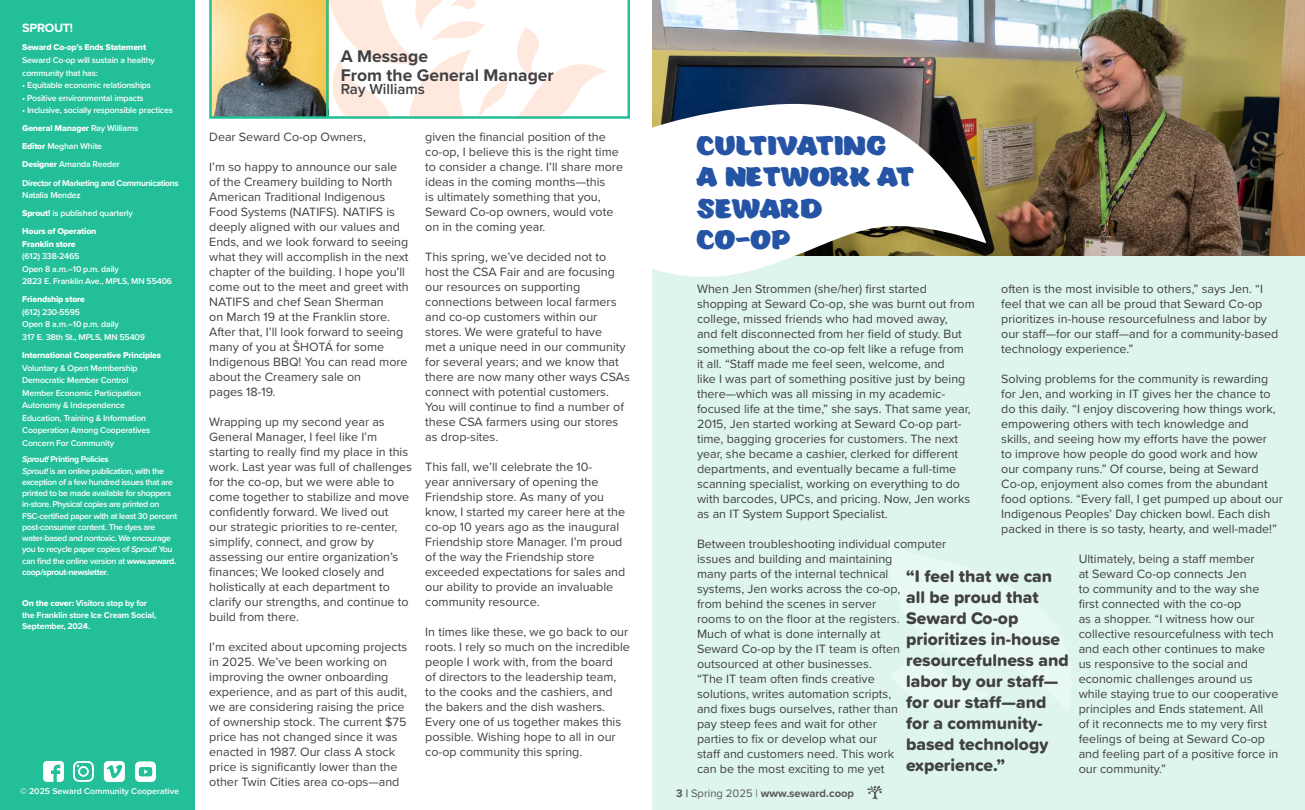
<style>
.page{position:relative;width:1305px;height:810px;background:#fff}
.page>*{position:absolute;margin:0;border:0;box-sizing:border-box;transform-origin:0 0}
.t1{font:700 25.12px/31.2px "Eds Market";color:#2654a5}
.t2{font:17.5px/21px "Proxima Soft Extrabld";color:#414042}
.t3{font:700 17.5px/18.8px "Proxima Nova";color:#414042}
.t4{font:600 15px "Proxima Nova";color:#414042}
.t5{font:12.5px/15px "Proxima Nova";color:#414042}
.t6{font:700 12.5px "Proxima Nova";letter-spacing:-.02em;color:#fff}
.t7{font:700 11.25px "Proxima Nova";color:#58595b}
.t8{font:600 8.75px/12.5px "Proxima Nova";letter-spacing:-.02em;color:#fff}
.t9{font:600 8.75px/11.2px "Proxima Nova";letter-spacing:-.04em;color:#fff}
.t10{font:8.75px/12.5px "Proxima Nova Extrabld";letter-spacing:-.02em;color:#fff}
.t11{font:700 8.75px/11.2px "Proxima Nova";letter-spacing:-.02em;color:#fff}
.t12{font:700 8.75px/18.1px "Proxima Nova";letter-spacing:-.04em;color:#fff}
.t13{font:600 8.75px "Proxima Nova";color:#fff}
.s1{font-family:"Proxima Nova";font-weight:600}
.s2{font-family:"Proxima Nova Extrabld";font-weight:400}
.s3{font-weight:600}
.s4{font-weight:700;font-style:italic}
.s5{font-weight:700}
.s6{font-style:italic}
.s7{font-weight:400}
</style>
<div class="page">
<img style="left:652px;top:0;width:653px;height:257px">
<div style="left:0;top:0;width:194px;height:810px;background:#22bf98"></div>
<svg style="left:43px;top:761px;width:113px;height:21px"></svg>
<div style="left:652px;top:257px;width:653px;height:553px;background:#def5ef"></div>
<svg style="left:209px;top:0;width:421px;height:119px"></svg>
<hr style="left:326px;top:0;width:3px;height:118px;background:#22bf98">
<svg style="left:516px;top:99px;width:470px;height:178px"></svg>
<svg style="left:867px;top:786px;width:15px;height:13px"></svg>
<p class="t6" style="left:22px;top:19px;width:52px">SPROUT!</p>
<p class="t10" style="left:22px;top:41px;width:125px">Seward Co-op’s Ends Statement</p>
<p class="t8" style="left:22px;top:54px;width:134px">Seward Co-op will sustain a healthy community that has:</p>
<p class="t8" style="left:22px;top:79px;width:130px">• Equitable economic relationships</p>
<p class="t8" style="left:22px;top:91px;width:123px">• Positive environmental impacts</p>
<p class="t8" style="left:22px;top:104px;width:152px">• Inclusive, socially responsible practices</p>
<p class="t10" style="left:22px;top:122px;width:118px">General Manager <span class="s1">Ray Williams</span></p>
<p class="t12" style="left:22px;top:137px;width:158px"><span class="s2">Editor</span> <span class="s3">Meghan White<br></span><span class="s2">Designer</span> <span class="s3">Amanda Reeder<br></span>Director of Marketing and Communications</p>
<p class="t8" style="left:22px;top:186px;width:112px;line-height:18.1px">Natalia Mendez<br><span class="s2">Sprout!</span> is published quarterly</p>
<p class="t10" style="left:22px;top:225px;width:76px">Hours of Operation<br>Franklin store</p>
<p class="t8" style="left:22px;top:250px;width:151px">(612) 338-2465<br>Open 8 a.m.–10 p.m. daily<br>2823 E. Franklin Ave., MPLS, MN 55406</p>
<p class="t10" style="left:22px;top:293px;width:64px">Friendship store</p>
<p class="t8" style="left:22px;top:305px;width:124px">(612) 230-5595<br>Open 8 a.m.–10 p.m. daily<br>317 E. 38th St., MPLS, MN 55409</p>
<p class="t10" style="left:22px;top:349px;width:140px">International Cooperative Principles</p>
<p class="t8" style="left:22px;top:361px;width:130px">Voluntary &amp; Open Membership<br>Democratic Member Control<br>Member Economic Participation<br>Autonomy &amp; Independence<br>Education, Training &amp; Information<br>Cooperation Among Cooperatives<br>Concern For Community</p>
<p class="t9" style="left:22px;top:454px;width:157px"><span class="s4">Sprout!</span> <span class="s5">Printing Policies<br></span><span class="s6">Sprout!</span> is an online publication, with the exception of a few hundred issues that are printed to be made available for shoppers in-store. Physical copies are printed on FSC-certified paper with at least 30 percent post-consumer content. The dyes are water-based and nontoxic. We encourage you to recycle paper copies of <span class="s6">Sprout!</span> You can find the online version at <span class="s5">www.seward. coop/sprout-newsletter</span>.</p>
<p class="t11" style="left:22px;top:598px;width:136px"><span class="s2">On the cover:</span> Visitors stop by for the Franklin store Ice Cream Social,<br>September, 2024.</p>
<p class="t13" style="left:20px;top:784px;width:160px">© 2025 Seward Community Cooperative</p>
<h2 class="t3" style="left:341px;top:47px;width:215px">A Message<br>From the General Manager</h2>
<p class="t4" style="left:341px;top:78px;width:86px">Ray Williams</p>
<p class="t5" style="left:209px;top:128px;width:158px">Dear Seward Co-op Owners,</p>
<p class="t5" style="left:209px;top:158px;width:201px">I’m so happy to announce our sale of the Creamery building to North<br>American Traditional Indigenous<br>Food Systems (NATIFS). NATIFS is deeply aligned with our values and<br>Ends, and we look forward to seeing what they will accomplish in the next chapter of the building. I hope you’ll come out to the meet and greet with<br>NATIFS and chef Sean Sherman<br>on March 19 at the Franklin store.<br>After that, I’ll look forward to seeing many of you at ŠHOTÁ for some<br>Indigenous BBQ! You can read more about the Creamery sale on<br>pages 18-19.</p>
<p class="t5" style="left:209px;top:413px;width:204px">Wrapping up my second year as General Manager, I feel like I’m starting to really find my place in this work. Last year was full of challenges for the co-op, but we were able to come together to stabilize and move confidently forward. We lived out<br>our strategic priorities to re-center, simplify, connect, and grow by assessing our entire organization’s finances; We looked closely and holistically at each department to clarify our strengths, and continue to build from there.</p>
<p class="t5" style="left:209px;top:638px;width:199px">I’m excited about upcoming projects in 2025. We’ve been working on improving the owner onboarding experience, and as part of this audit, we are considering raising the price of ownership stock. The current $75 price has not changed since it was enacted in 1987. Our class A stock price is significantly lower than the other Twin Cities area co-ops—and</p>
<p class="t5" style="left:425px;top:128px;width:199px">given the financial position of the co-op, I believe this is the right time to consider a change. I’ll share more ideas in the coming months—this<br>is ultimately something that you,<br>Seward Co-op owners, would vote on in the coming year.</p>
<p class="t5" style="left:425px;top:248px;width:206px">This spring, we’ve decided not to host the CSA Fair and are focusing our resources on supporting connections between local farmers and co-op customers within our stores. We were grateful to have<br>met a unique need in our community for several years; and we know that there are now many other ways CSAs connect with potential customers.<br>You will continue to find a number of these CSA farmers using our stores as drop-sites.</p>
<p class="t5" style="left:425px;top:458px;width:202px">This fall, we’ll celebrate the 10-<br>year anniversary of opening the<br>Friendship store. As many of you know, I started my career here at the co-op 10 years ago as the inaugural<br>Friendship store Manager. I’m proud of the way the Friendship store exceeded expectations for sales and our ability to provide an invaluable community resource.</p>
<p class="t5" style="left:425px;top:623px;width:206px">In times like these, we go back to our roots. I rely so much on the incredible people I work with, from the board<br>of directors to the leadership team, to the cooks and the cashiers, and the bakers and the dish washers.<br>Every one of us together makes this possible. Wishing hope to all in our co-op community this spring.</p>
<h1 class="t1" style="left:697px;top:131px;width:219px">CULTIVATING<br>A NETWORK AT<br>SEWARD<br>CO-OP</h1>
<p class="t5" style="left:697px;top:281px;width:279px">When Jen Strommen (she/her) first started shopping at Seward Co-op, she was burnt out from college, missed friends who had moved away,<br>and felt disconnected from her field of study. But something about the co-op felt like a refuge from<br>it all. “Staff made me feel seen, welcome, and<br>like I was part of something positive just by being there—which was all missing in my academic&shy;focused life at the time,” she says. That same year, 2015, Jen started working at Seward Co-op part&shy;time, bagging groceries for customers. The next year, she became a cashier, clerked for different departments, and eventually became a full-time scanning specialist, working on everything to do with barcodes, UPCs, and pricing. Now, Jen works as an IT System Support Specialist.</p>
<p class="t5" style="left:697px;top:536px;width:251px">Between troubleshooting individual computer issues and building and maintaining<br>many parts of the internal technical<br>systems, Jen works across the co-op,<br>from behind the scenes in server<br>rooms to on the floor at the registers.<br>Much of what is done internally at<br>Seward Co-op by the IT team is often outsourced at other businesses.<br>“The IT team often finds creative<br>solutions, writes automation scripts,<br>and fixes bugs ourselves, rather than<br>pay steep fees and wait for other<br>parties to fix or develop what our<br>staff and customers need. This work<br>can be the most exciting to me yet</p>
<p class="t5" style="left:1001px;top:281px;width:279px">often is the most invisible to others,” says Jen. “I feel that we can all be proud that Seward Co-op prioritizes in-house resourcefulness and labor by our staff—for our staff—and for a community-based technology experience.”</p>
<p class="t5" style="left:1001px;top:371px;width:283px">Solving problems for the community is rewarding for Jen, and working in IT gives her the chance to do this daily. “I enjoy discovering how things work, empowering others with tech knowledge and<br>skills, and seeing how my efforts have the power<br>to improve how people do good work and how<br>our company runs.” Of course, being at Seward Co-op, enjoyment also comes from the abundant food options. “Every fall, I get pumped up about our Indigenous Peoples’ Day chicken bowl. Each dish packed in there is so tasty, hearty, and well-made!”</p>
<p class="t5" style="left:1079px;top:551px;width:201px">Ultimately, being a staff member<br>at Seward Co-op connects Jen<br>to community and to the way she first connected with the co-op<br>as a shopper. “I witness how our collective resourcefulness with tech and each other continues to make us responsive to the social and economic challenges around us while staying true to our cooperative principles and Ends statement. All<br>of it reconnects me to my very first feelings of being at Seward Co-op and feeling part of a positive force in our community.”</p>
<h2 class="t2" style="left:906px;top:566px;width:164px">“I feel that we can all be proud that<br>Seward Co-op prioritizes in-house resourcefulness and labor by our staff— for our staff—and for a community&shy;based technology experience.”</h2>
<p class="t7" style="left:676px;top:785px;width:179px">3 | <span class="s7">Spring 2025 |</span> www.seward.coop</p>
</div>
